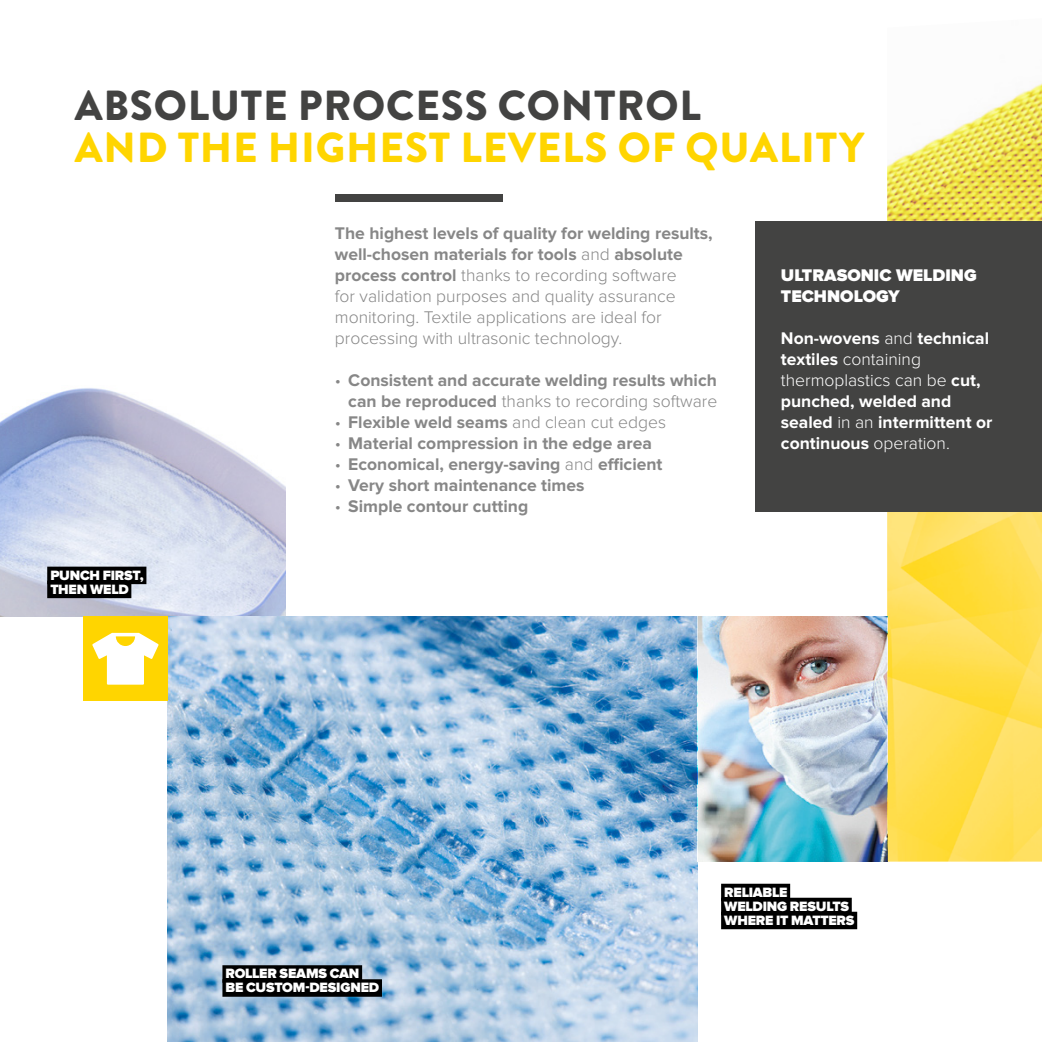
<style>
.page{position:relative;width:1042px;height:1042px;background:#fff}
.page>*{position:absolute;margin:0;border:0;box-sizing:border-box;transform-origin:0 0}
.t1{font:900 42px "Brandon Grotesque";letter-spacing:.02em;color:#ffd500}
.t2{font:900 42px "Brandon Grotesque";letter-spacing:.02em;color:#434342}
.t3{font:300 17.5px/21px "Proxima Nova";color:#878787}
.t4{font:700 17.5px/21px "Proxima Nova";color:#878787;text-align:right}
.t5{font:700 17.5px/21px "Proxima Nova";color:#fff}
.t6{font:900 17.5px/21px "Proxima Nova";color:#fff}
.t7{font:900 14px/14px "Proxima Nova";letter-spacing:-.015em;color:#fff}
.s1{font-weight:700}
.s2{font-weight:300}
</style>
<div class="page">
<img style="left:0;top:388px;width:285px;height:229px">
<img style="left:167px;top:617px;width:531px;height:425px">
<img style="left:698px;top:617px;width:189px;height:244px">
<img style="left:887px;top:83px;width:155px;height:778px">
<div style="left:756px;top:221px;width:286px;height:291px;background:#434342"></div>
<div style="left:335px;top:194px;width:167px;height:7px;background:#434342"></div>
<div style="left:83px;top:617px;width:84px;height:84px;background:#ffd500"></div>
<svg style="left:92px;top:633px;width:66px;height:51px"></svg>
<div style="left:222px;top:965px;width:140px;height:18px;background:#000"></div>
<div style="left:222px;top:979px;width:160px;height:18px;background:#000"></div>
<div style="left:47px;top:567px;width:99px;height:17px;background:#000"></div>
<div style="left:47px;top:581px;width:84px;height:17px;background:#000"></div>
<div style="left:721px;top:884px;width:69px;height:17px;background:#000"></div>
<div style="left:721px;top:898px;width:131px;height:17px;background:#000"></div>
<div style="left:721px;top:912px;width:136px;height:17px;background:#000"></div>
<h1 class="t2" style="left:75px;top:76px;width:628px">ABSOLUTE PROCESS CONTROL</h1>
<h1 class="t1" style="left:75px;top:118px;width:791px">AND THE HIGHEST LEVELS OF QUALITY</h1>
<p class="t7" style="left:50px;top:568px;width:95px">PUNCH FIRST,<br>THEN WELD</p>
<p class="t3" style="left:335px;top:223px;width:379px"><span class="s1">The highest levels of quality for welding results, well-chosen materials for tools</span> and <span class="s1">absolute process control</span> thanks to recording software<br>for validation purposes and quality assurance monitoring. Textile applications are ideal for processing with ultrasonic technology.</p>
<p class="t4" style="left:335px;top:370px;width:384px"><span class="s2">•</span> Consistent and accurate welding results which can be reproduced <span class="s2">thanks to recording software</span></p>
<p class="t3" style="left:335px;top:412px;width:333px">• <span class="s1">Flexible weld seams</span> and clean cut edges</p>
<p class="t4" style="left:335px;top:433px;width:318px"><span class="s2">•</span> Material compression in the edge area</p>
<p class="t4" style="left:335px;top:454px;width:329px"><span class="s2">•</span> Economical, energy-saving <span class="s2">and</span> efficient</p>
<p class="t4" style="left:335px;top:475px;width:251px"><span class="s2">•</span> Very short maintenance times</p>
<p class="t4" style="left:335px;top:496px;width:195px"><span class="s2">•</span> Simple contour cutting</p>
<p class="t6" style="left:781px;top:265px;width:197px">ULTRASONIC WELDING<br>TECHNOLOGY</p>
<p class="t5" style="left:781px;top:328px;width:213px">Non-wovens <span class="s2">and</span> technical textiles <span class="s2">containing thermoplastics can be</span> cut, punched, welded and sealed <span class="s2">in an</span> intermittent or continuous <span class="s2">operation.</span></p>
<p class="t7" style="left:226px;top:967px;width:155px">ROLLER SEAMS CAN<br>BE CUSTOM-DESIGNED</p>
<p class="t7" style="left:724px;top:885px;width:132px">RELIABLE<br>WELDING RESULTS<br>WHERE IT MATTERS</p>
</div>
